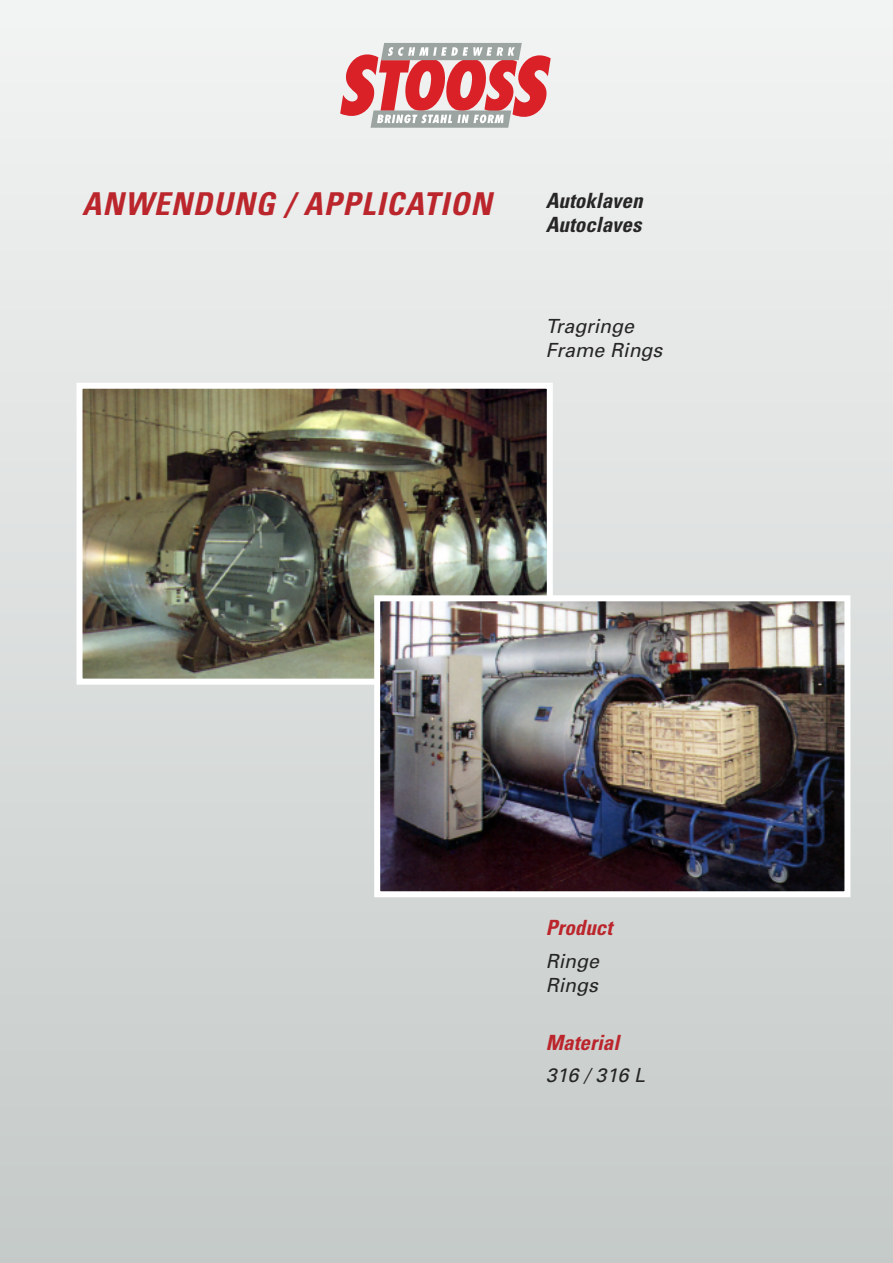
<style>
.page{position:relative;width:893px;height:1263px;background:#fff}
.page>*{position:absolute;margin:0;border:0;box-sizing:border-box;transform-origin:0 0}
.t1{font:italic 700 condensed 31.5px "Univers LT Std";letter-spacing:.035em;color:#bb262c}
.t2{font:italic 700 condensed 21px/24px "Univers LT Std";color:#272627}
.t3{font:italic 700 condensed 21px "Univers LT Std";color:#bb262c}
.t4{font:italic 19.5px/24px "Univers";color:#272627}
</style>
<div class="page">
<div style="left:0;top:0;width:893px;height:1263px;background:linear-gradient(to bottom,#f3f4f3,#c5cac9)"></div>
<svg style="left:340px;top:43px;width:211px;height:85px"></svg>
<img style="left:84px;top:390px;width:462px;height:288px">
<div style="left:77px;top:383px;width:476px;height:302px;border:6px solid #fff"></div>
<img style="left:381px;top:602px;width:462px;height:288px">
<div style="left:374px;top:595px;width:476px;height:302px;border:6px solid #fff"></div>
<h1 class="t1" style="left:82px;top:192px;width:411px">ANWENDUNG / APPLICATION</h1>
<p class="t2" style="left:546px;top:190px;width:98px">Autoklaven<br>Autoclaves</p>
<p class="t4" style="left:546px;top:316px;width:118px">Tragringe<br>Frame Rings</p>
<p class="t3" style="left:546px;top:920px;width:68px">Product</p>
<p class="t4" style="left:546px;top:950px;width:55px">Ringe<br>Rings</p>
<p class="t3" style="left:546px;top:1034px;width:75px">Material</p>
<p class="t4" style="left:546px;top:1065px;width:101px">316 / 316 L</p>
</div>
